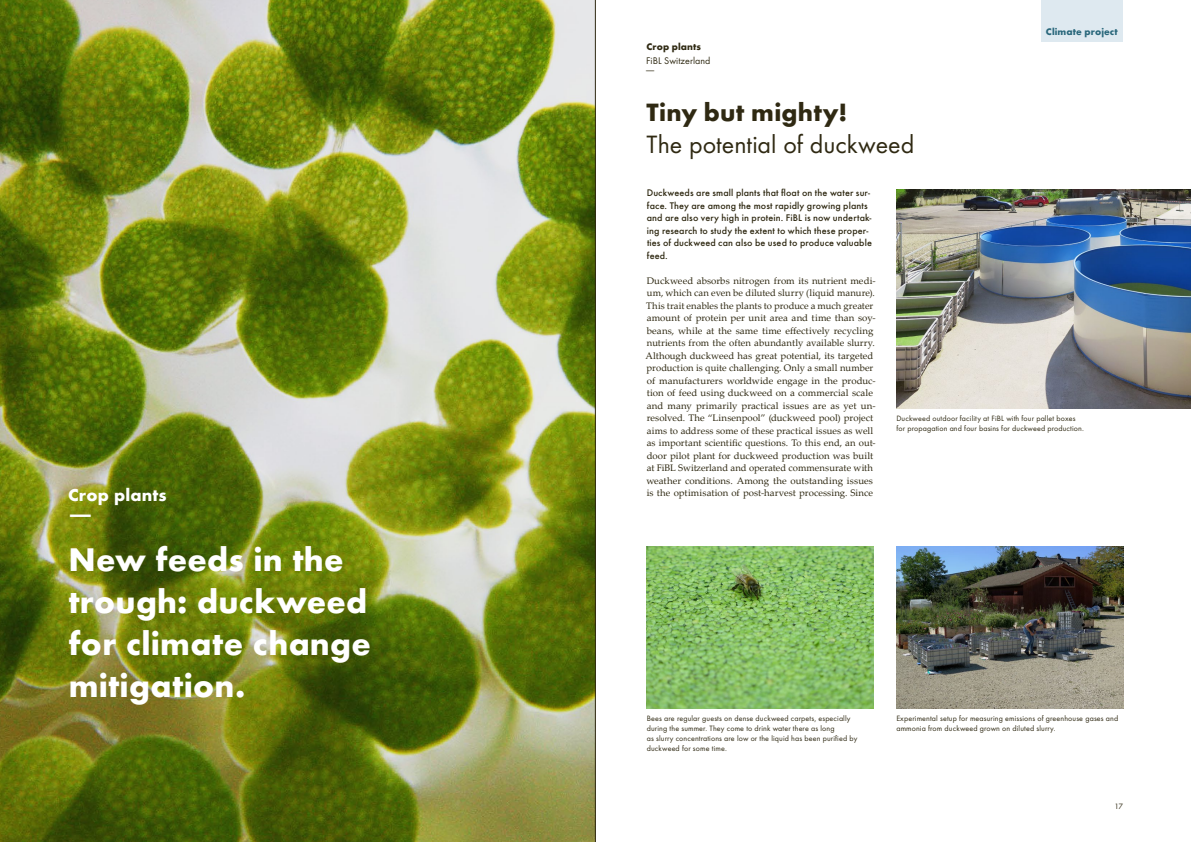
<style>
.page{position:relative;width:1191px;height:842px;background:#fff}
.page>*{position:absolute;margin:0;border:0;box-sizing:border-box;transform-origin:0 0}
.t1{font:700 34px/41.7px "Function Pro";letter-spacing:.01em;color:#fff}
.t2{font:26px "Function Pro";color:#2f2912}
.t3{font:700 26px "Function Pro";letter-spacing:.01em;color:#2f2912}
.t4{font:700 18px/19px "Function Pro";letter-spacing:.01em;color:#fff}
.t5{font:500 10px/12.5px "Function Pro";letter-spacing:.01em;color:#2f2912}
.t6{font:10px/9px "Function Pro";letter-spacing:.005em;color:#2f2912}
.t7{font:700 10px "Function Pro";letter-spacing:.01em;color:#29677b}
.t8{font:700 10px "Function Pro";letter-spacing:.01em;color:#2f2912}
.t9{font:9.5px/12.5px "Palatino Linotype";letter-spacing:.005em;color:#2f2912}
.t10{font:8px/10px "Function Pro";letter-spacing:.015em;color:#2f2912}
</style>
<div class="page">
<img style="left:0;top:0;width:595px;height:842px">
<img style="left:896px;top:190px;width:295px;height:219px">
<img style="left:646px;top:546px;width:227px;height:163px">
<img style="left:896px;top:546px;width:227px;height:163px">
<div style="left:1041px;top:0;width:81px;height:41px;background:#dee9f0"></div>
<hr style="left:595px;top:0;width:1px;height:842px;background:#2f2912">
<h3 class="t4" style="left:68px;top:485px;width:100px">Crop plants —</h3>
<h1 class="t1" style="left:68px;top:539px;width:304px">New feeds in the trough: duckweed for climate change mitigation.</h1>
<p class="t8" style="left:646px;top:40px;width:56px">Crop plants</p>
<p class="t6" style="left:646px;top:56px;width:66px">FiBL Switzerland —</p>
<h2 class="t3" style="left:646px;top:97px;width:202px">Tiny but mighty!</h2>
<h2 class="t2" style="left:646px;top:129px;width:269px">The potential of duckweed</h2>
<p class="t7" style="left:1045px;top:26px;width:73px">Climate project</p>
<p class="t5" style="left:647px;top:187px;width:227px">Duckweeds are small plants that float on the water sur&shy;face. They are among the most rapidly growing plants and are also very high in protein. FiBL is now undertak&shy;ing research to study the extent to which these proper&shy;ties of duckweed can also be used to produce valuable feed.</p>
<p class="t9" style="left:645px;top:274px;width:232px">Duckweed absorbs nitrogen from its nutrient medi&shy;um, which can even be diluted slurry (liquid manure).<br>This trait enables the plants to produce a much greater amount of protein per unit area and time than soy&shy;beans, while at the same time effectively recycling nutrients from the often abundantly available slurry.<br>Although duckweed has great potential, its targeted production is quite challenging. Only a small number of manufacturers worldwide engage in the produc&shy;tion of feed using duckweed on a commercial scale and many primarily practical issues are as yet un&shy;resolved. The “Linsenpool” (duckweed pool) project aims to address some of these practical issues as well as important scientific questions. To this end, an out&shy;door pilot plant for duckweed production was built at FiBL Switzerland and operated commensurate with weather conditions. Among the outstanding issues is the optimisation of post-harvest processing. Since</p>
<p class="t10" style="left:896px;top:414px;width:189px">Duckweed outdoor facility at FiBL with four pallet boxes for propagation and four basins for duckweed production.</p>
<p class="t10" style="left:647px;top:714px;width:212px">Bees are regular guests on dense duckweed carpets, especially during the summer. They come to drink water there as long<br>as slurry concentrations are low or the liquid has been purified by duckweed for some time.</p>
<p class="t10" style="left:896px;top:714px;width:223px">Experimental setup for measuring emissions of greenhouse gases and ammonia from duckweed grown on diluted slurry.</p>
<p class="t10" style="left:1114px;top:801px;width:10px">17</p>
</div>
